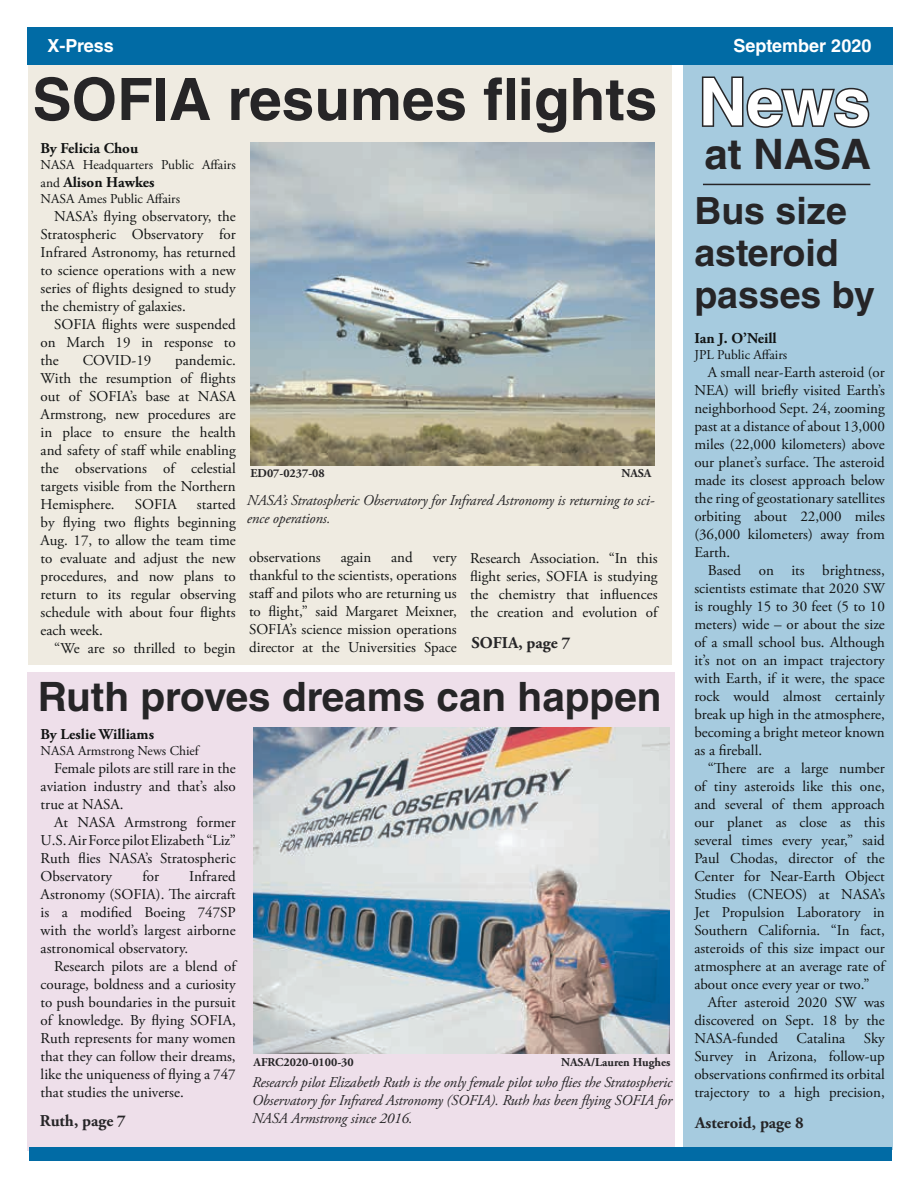
<style>
.page{position:relative;width:918px;height:1188px;background:#fff}
.page>*{position:absolute;margin:0;border:0;box-sizing:border-box;transform-origin:0 0}
.t1{font:700 66px "Helvetica LT Std";color:#fff}
.t2{font:700 58.5px "Helvetica LT Std";color:#262527}
.t3{font:700 42px "Helvetica LT Std";letter-spacing:-.005em;color:#262527}
.t4{font:700 40.5px "Helvetica LT Std";color:#262527}
.t5{font:700 37.5px/42px "Helvetica LT Std";color:#262527}
.t6{font:700 18px "Helvetica LT Std";color:#fff}
.t7{font:700 16.5px "Adobe Garamond Pro";color:#262527}
.t8{font:15px/18px "Adobe Garamond Pro";color:#111313;text-align:justify}
.t9{font:italic 15px/18px "Adobe Garamond Pro";letter-spacing:-.01em;color:#262527;text-align:justify}
.t10{font:700 15px "Adobe Garamond Pro";color:#111313}
.t11{font:13.5px "Adobe Garamond Pro";color:#111313}
.t12{font:700 12px "Adobe Garamond Pro";color:#262527}
.s1{font-weight:400;font-size:13.5px}
</style>
<div class="page">
<div style="left:27px;top:673px;width:648px;height:478px;background:#eedfea"></div>
<div style="left:28px;top:60px;width:643px;height:605px;background:#efebe1"></div>
<div style="left:683px;top:62px;width:209px;height:1088px;background:#a6cbdf"></div>
<div style="left:27px;top:27px;width:865px;height:37px;background:#016ba5"></div>
<div style="left:30px;top:1148px;width:862px;height:13px;background:#016ba5"></div>
<svg style="left:701px;top:76px;width:169px;height:52px"></svg>
<img style="left:251px;top:142px;width:403px;height:323px">
<img style="left:254px;top:728px;width:415px;height:326px">
<hr style="left:703px;top:184px;width:167px;height:1px;background:#262527">
<p class="t6" style="left:47px;top:35px;width:68px">X-Press</p>
<p class="t6" style="left:734px;top:35px;width:139px">September 2020</p>
<p class="t2" style="left:33px;top:64px;width:626px">SOFIA resumes flights</p>
<p class="t1" style="left:699px;top:62px;width:173px">News</p>
<p class="t3" style="left:704px;top:129px;width:168px">at NASA</p>
<p class="t10" style="left:41px;top:140px;width:99px">By Felicia Chou</p>
<p class="t11" style="left:41px;top:157px;width:197px">NASA Headquarters Public Affairs</p>
<p class="t10" style="left:41px;top:174px;width:116px"><span class="s1">and</span> Alison Hawkes</p>
<p class="t11" style="left:41px;top:191px;width:141px">NASA Ames Public Affairs</p>
<p class="t8" style="left:41px;top:208px;width:197px;text-indent:13px">NASA’s flying observatory, the Stratospheric Observatory for Infrared Astronomy, has returned to science operations with a new series of flights designed to study the chemistry of galaxies.</p>
<p class="t8" style="left:41px;top:316px;width:197px;text-indent:13px">SOFIA flights were suspended on March 19 in response to the</p>
<p class="t5" style="left:694px;top:189px;width:154px">Bus size</p>
<p class="t5" style="left:694px;top:231px;width:182px">asteroid passes by</p>
<p class="t10" style="left:694px;top:329px;width:84px">Ian J. O’Neill</p>
<p class="t11" style="left:694px;top:347px;width:94px">JPL Public Affairs</p>
<p class="t8" style="left:694px;top:364px;width:192px;text-indent:14px">A small near-Earth asteroid (or NEA) will briefly visited Earth’s neighborhood Sept. 24, zooming past at a distance of about 13,000 miles (22,000 kilometers) above our planet’s surface. The asteroid made its closest approach below the ring of geostationary satellites orbiting about 22,000 miles (36,000 kilometers) away from Earth.</p>
<p class="t8" style="left:694px;top:562px;width:192px;text-indent:14px">Based on its brightness, scientists estimate that 2020 SW is roughly 15 to 30 feet (5 to 10 meters) wide – or about the size of a small school bus. Although it’s not on an impact trajectory with Earth, if it were, the space rock would almost certainly break up high in the atmosphere, becoming a bright meteor known as a fireball.</p>
<p class="t8" style="left:694px;top:760px;width:192px;text-indent:14px">“There are a large number of tiny asteroids like this one, and several of them approach our planet as close as this several times every year,” said Paul Chodas, director of the Center for Near-Earth Object Studies (CNEOS) at NASA’s Jet Propulsion Laboratory in Southern California. “In fact, asteroids of this size impact our atmosphere at an average rate of about once every year or two.”</p>
<p class="t8" style="left:694px;top:994px;width:192px;text-indent:14px">After asteroid 2020 SW was discovered on Sept. 18 by the NASA-funded Catalina Sky Survey in Arizona, follow-up observations confirmed its orbital trajectory to a high precision,</p>
<p class="t8" style="left:41px;top:352px;width:197px;text-indent:135px">pandemic.<br>With the resumption of flights out of SOFIA’s base at NASA Armstrong, new procedures are in place to ensure the health and safety of staff while enabling the observations of celestial targets visible from the Northern Hemisphere.</p>
<p class="t8" style="left:83px;top:352px;width:70px">COVID-19</p>
<p class="t12" style="left:250px;top:466px;width:76px">ED07-0237-08</p>
<p class="t12" style="left:621px;top:466px;width:32px">NASA</p>
<p class="t9" style="left:247px;top:492px;width:409px">NASA’s Stratospheric Observatory for Infrared Astronomy is returning to sci&shy;ence operations.</p>
<p class="t8" style="left:41px;top:496px;width:197px;text-indent:156px">started by flying two flights beginning Aug. 17, to allow the team time to evaluate and adjust the new procedures, and now plans to return to its regular observing schedule with about four flights each week.</p>
<p class="t8" style="left:54px;top:640px;width:183px">“We are so thrilled to begin</p>
<p class="t8" style="left:135px;top:496px;width:43px">SOFIA</p>
<p class="t8" style="left:249px;top:548px;width:73px">observations</p>
<p class="t8" style="left:341px;top:548px;width:32px">again</p>
<p class="t8" style="left:391px;top:548px;width:23px">and</p>
<p class="t8" style="left:249px;top:548px;width:209px;text-indent:184px">very thankful to the scientists, operations staff and pilots who are returning us to flight,” said Margaret Meixner, SOFIA’s science mission operations director at the Universities Space</p>
<p class="t8" style="left:470px;top:550px;width:189px">Research Association. “In this flight series, SOFIA is studying the chemistry that influences the creation and evolution of</p>
<p class="t7" style="left:472px;top:633px;width:100px">SOFIA, page 7</p>
<p class="t4" style="left:38px;top:672px;width:625px">Ruth proves dreams can happen</p>
<p class="t10" style="left:41px;top:725px;width:115px">By Leslie Williams</p>
<p class="t11" style="left:41px;top:743px;width:160px">NASA Armstrong News Chief</p>
<p class="t8" style="left:41px;top:760px;width:197px;text-indent:13px">Female pilots are still rare in the aviation industry and that’s also true at NASA.</p>
<p class="t8" style="left:41px;top:814px;width:197px;text-indent:13px">At NASA Armstrong former U.S. Air Force pilot Elizabeth “Liz” Ruth flies NASA’s Stratospheric Observatory</p>
<p class="t8" style="left:41px;top:868px;width:197px;text-indent:149px">Infrared Astronomy (SOFIA). The aircraft is a modified Boeing 747SP with the world’s largest airborne astronomical observatory.</p>
<p class="t8" style="left:41px;top:958px;width:197px;text-indent:13px">Research pilots are a blend of courage, boldness and a curiosity to push boundaries in the pursuit of knowledge. By flying SOFIA, Ruth represents for many women that they can follow their dreams, like the uniqueness of flying a 747 that studies the universe.</p>
<p class="t7" style="left:40px;top:1112px;width:87px">Ruth, page 7</p>
<p class="t8" style="left:142px;top:868px;width:18px">for</p>
<p class="t12" style="left:254px;top:1055px;width:102px">AFRC2020-0100-30</p>
<p class="t12" style="left:561px;top:1055px;width:111px">NASA/Lauren Hughes</p>
<p class="t9" style="left:252px;top:1074px;width:422px">Research pilot Elizabeth Ruth is the only female pilot who flies the Stratospheric Observatory for Infrared Astronomy (SOFIA). Ruth has been flying SOFIA for NASA Armstrong since 2016.</p>
<p class="t7" style="left:695px;top:1113px;width:110px">Asteroid, page 8</p>
</div>
